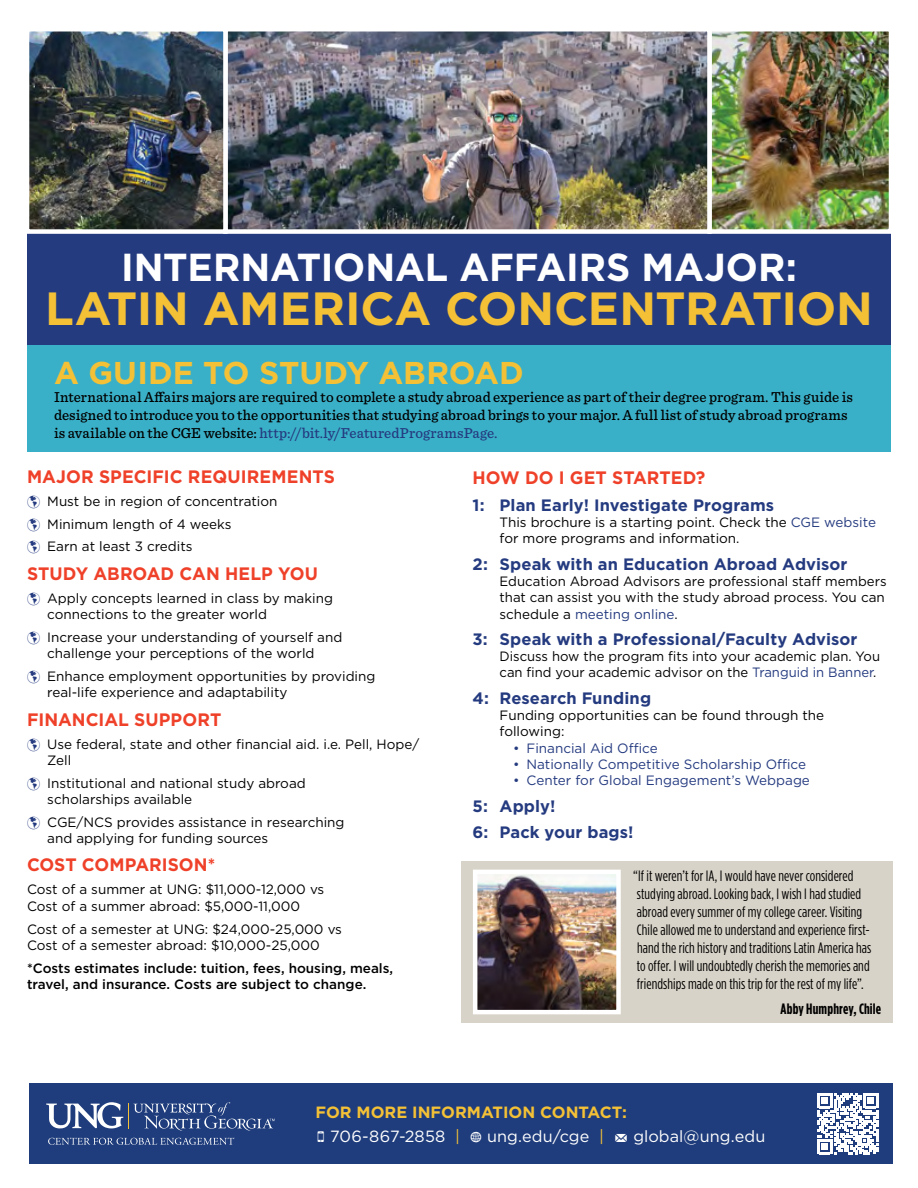
<style>
.page{position:relative;width:918px;height:1188px;background:#fff}
.page>*{position:absolute;margin:0;border:0;box-sizing:border-box;transform-origin:0 0}
.t1{font:700 46.5px "Gotham";letter-spacing:-.005em;color:#f4c136}
.t2{font:700 39px "Gotham";letter-spacing:-.005em;color:#fff}
.t3{font:700 31.5px "Gotham";letter-spacing:-.005em;color:#f4c136}
.t4{font:700 18px "Gotham";color:#ef4129}
.t5{font:700 16.5px "Gotham";letter-spacing:.005em;color:#253b80}
.t6{font:700 16.35px "Gotham";color:#f4c136}
.t7{font:16.2px "Gotham";letter-spacing:.005em;color:#fff}
.t8{font:condensed 15px/18px "Gotham HTF";letter-spacing:.005em;color:#000}
.t9{font:500 15px/18px "Sentinel";letter-spacing:.01em;color:#000}
.t10{font:700 condensed 15px "Gotham HTF";letter-spacing:.01em;color:#000}
.t11{font:13.5px/16.2px "Gotham";color:#000}
.t12{font:500 13.5px/16.2px "Gotham";color:#000}
.t13{font:13.5px "Gotham";color:#253b80}
.s1{color:#253b80}
.s2{font-family:"Modern Pictograms"}
.s3{color:#f4c136}
</style>
<div class="page">
<div style="left:461px;top:861px;width:432px;height:162px;background:#d8d3c8"></div>
<div style="left:27px;top:232px;width:864px;height:115px;background:#253b80"></div>
<div style="left:27px;top:345px;width:864px;height:106px;background:#3ab0c8"></div>
<img style="left:30px;top:32px;width:858px;height:197px">
<div style="left:707px;top:27px;width:186px;height:207px;border:4px solid #fff"></div>
<div style="left:223px;top:27px;width:489px;height:207px;border:4px solid #fff"></div>
<div style="left:25px;top:27px;width:203px;height:207px;border:4px solid #fff"></div>
<img style="left:478px;top:875px;width:138px;height:134px">
<div style="left:473px;top:870px;width:148px;height:144px;border:4px solid #fff"></div>
<div style="left:29px;top:1083px;width:864px;height:81px;background:#1f3d7c"></div>
<svg style="left:46px;top:1102px;width:229px;height:29px"></svg>
<svg style="left:48px;top:1138px;width:186px;height:7px"></svg>
<svg style="left:817px;top:1093px;width:61px;height:61px"></svg>
<p class="t2" style="left:121px;top:242px;width:677px">INTERNATIONAL AFFAIRS MAJOR:</p>
<p class="t1" style="left:45px;top:278px;width:829px">LATIN AMERICA CONCENTRATION</p>
<p class="t3" style="left:54px;top:352px;width:471px">A GUIDE TO STUDY ABROAD</p>
<p class="t9" style="left:54px;top:387px;width:800px">International Affairs majors are required to complete a study abroad experience as part of their degree program. This guide is designed to introduce you to the opportunities that studying abroad brings to your major. A full list of study abroad programs is available on the CGE website: <span class="s1">http://bit.ly/FeaturedProgramsPage.</span></p>
<p class="t4" style="left:27px;top:464px;width:309px">MAJOR SPECIFIC REQUIREMENTS</p>
<p class="t11" style="left:47px;top:492px;width:232px">Must be in region of concentration</p>
<p class="t11" style="left:47px;top:515px;width:186px">Minimum length of 4 weeks</p>
<p class="t11" style="left:47px;top:538px;width:147px">Earn at least 3 credits</p>
<p class="t4" style="left:27px;top:562px;width:292px">STUDY ABROAD CAN HELP YOU</p>
<p class="t11" style="left:47px;top:590px;width:287px">Apply concepts learned in class by making connections to the greater world</p>
<p class="t11" style="left:47px;top:629px;width:297px">Increase your understanding of yourself and challenge your perceptions of the world</p>
<p class="t11" style="left:47px;top:668px;width:330px">Enhance employment opportunities by providing real-life experience and adaptability</p>
<p class="t4" style="left:27px;top:707px;width:196px">FINANCIAL SUPPORT</p>
<p class="t11" style="left:47px;top:735px;width:374px">Use federal, state and other financial aid. i.e. Pell, Hope/<br>Zell</p>
<p class="t11" style="left:47px;top:775px;width:260px">Institutional and national study abroad scholarships available</p>
<p class="t11" style="left:47px;top:814px;width:299px">CGE/NCS provides assistance in researching and applying for funding sources</p>
<p class="t4" style="left:27px;top:853px;width:190px">COST COMPARISON*</p>
<p class="t11" style="left:27px;top:881px;width:299px">Cost of a summer at UNG: $11,000-12,000 vs<br>Cost of a summer abroad: $5,000-11,000</p>
<p class="t11" style="left:27px;top:920px;width:317px">Cost of a semester at UNG: $24,000-25,000 vs<br>Cost of a semester abroad: $10,000-25,000</p>
<p class="t12" style="left:27px;top:960px;width:368px">*Costs estimates include: tuition, fees, housing, meals, travel, and insurance. Costs are subject to change.</p>
<p class="t4" style="left:473px;top:466px;width:234px">HOW DO I GET STARTED?</p>
<p class="t5" style="left:473px;top:494px;width:303px">1: Plan Early! Investigate Programs</p>
<p class="t11" style="left:500px;top:514px;width:378px">This brochure is a starting point. Check the <span class="s1">CGE website </span>for more programs and information.</p>
<p class="t5" style="left:473px;top:553px;width:376px">2: Speak with an Education Abroad Advisor</p>
<p class="t11" style="left:500px;top:573px;width:389px">Education Abroad Advisors are professional staff members that can assist you with the study abroad process. You can schedule a <span class="s1">meeting online</span>.</p>
<p class="t5" style="left:473px;top:628px;width:386px">3: Speak with a Professional/Faculty Advisor</p>
<p class="t11" style="left:500px;top:648px;width:382px">Discuss how the program fits into your academic plan. You can find your academic advisor on the <span class="s1">Tranguid in Banner</span>.</p>
<p class="t5" style="left:473px;top:687px;width:180px">4: Research Funding</p>
<p class="t11" style="left:500px;top:707px;width:326px">Funding opportunities can be found through the following:</p>
<p class="t13" style="left:513px;top:739px;width:146px">• Financial Aid Office</p>
<p class="t13" style="left:513px;top:755px;width:295px">• Nationally Competitive Scholarship Office</p>
<p class="t13" style="left:513px;top:772px;width:298px">• Center for Global Engagement’s Webpage</p>
<p class="t5" style="left:473px;top:795px;width:84px">5: Apply!</p>
<p class="t5" style="left:473px;top:821px;width:163px">6: Pack your bags!</p>
<p class="t8" style="left:633px;top:866px;width:240px">“If it weren’t for IA, I would have never considered studying abroad. Looking back, I wish I had studied abroad every summer of my college career. Visiting Chile allowed me to understand and experience first&shy;hand the rich history and traditions Latin America has to offer. I will undoubtedly cherish the memories and friendships made on this trip for the rest of my life”.</p>
<p class="t10" style="left:781px;top:1000px;width:102px">Abby Humphrey, Chile</p>
<p class="t6" style="left:315px;top:1102px;width:313px">FOR MORE INFORMATION CONTACT:</p>
<p class="t7" style="left:316px;top:1126px;width:451px"><span class="s2">O</span> 706-867-2858 <span class="s3">|</span> <span class="s2">w</span> ung.edu/cge <span class="s3">|</span> <span class="s2">m</span> global@ung.edu</p>
</div>
